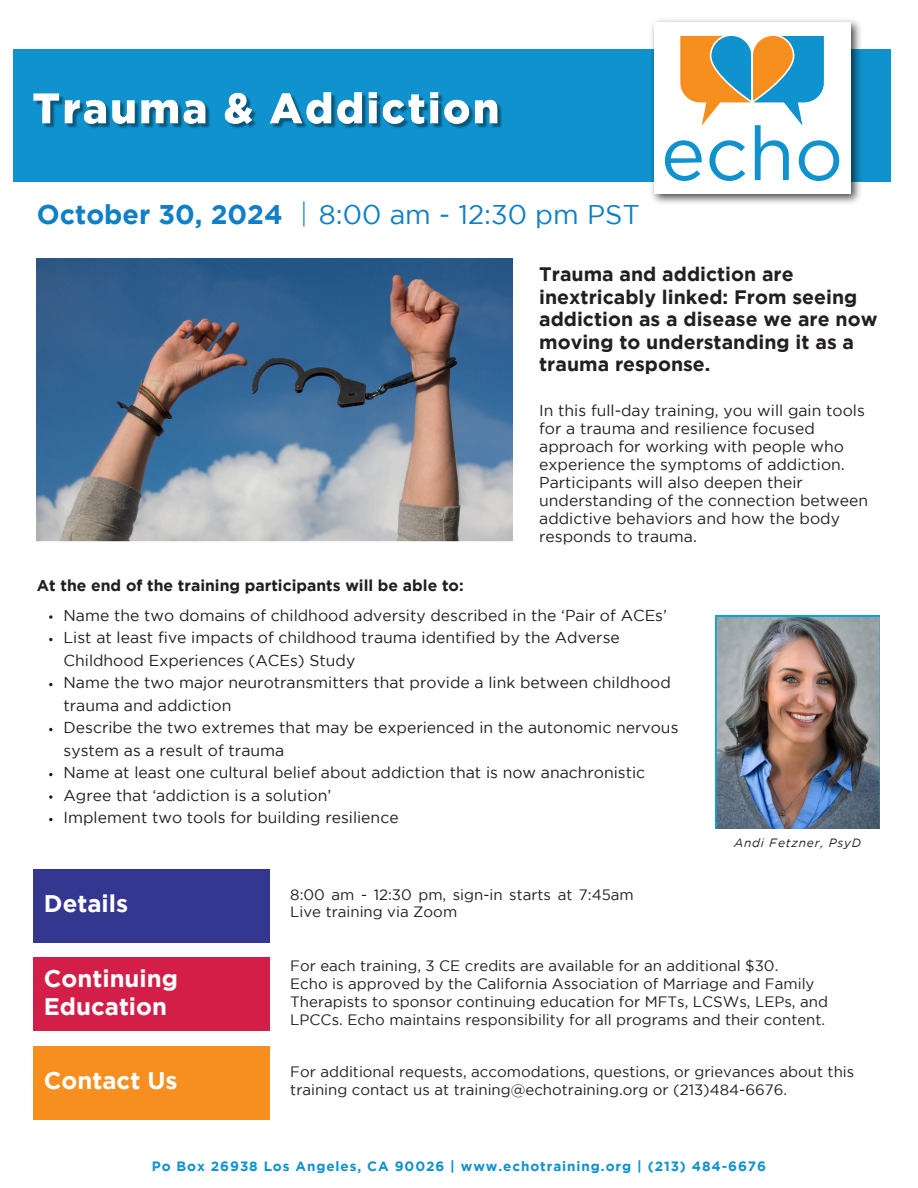
<style>
.page{position:relative;width:918px;height:1188px;background:#fff}
.page>*{position:absolute;margin:0;border:0;box-sizing:border-box;transform-origin:0 0}
.t1{font:27px "Gotham";color:#107fc5}
.t2{font:700 24px/28.2px "Gotham";color:#fff}
.t3{font:700 19.5px/22.5px "Gotham";color:#231f20}
.t4{font:15.75px/22.5px "Gotham";color:#221e1f}
.t5{font:15.75px/18px "Gotham";color:#231f20}
.t6{font:700 15.75px "Gotham";color:#221e1f}
.t7{font:15px/18px "Gotham";color:#231f20}
.t8{font:700 13.5px "Gotham";letter-spacing:.07em;color:#1292cc}
.t9{font:italic 12px "Gotham";letter-spacing:.065em;color:#231f20}
.s1{font-weight:700}
.s2{font-family:"Gotham Rounded";font-weight:300}
</style>
<div class="page">
<div style="left:13px;top:49px;width:878px;height:132px;background:#0f92cd"></div>
<img style="left:647px;top:19px;width:219px;height:185px">
<div style="left:654px;top:22px;width:196px;height:172px;background:#fff"></div>
<svg style="left:665px;top:35px;width:174px;height:146px"></svg>
<img style="left:716px;top:615px;width:164px;height:214px">
<div style="left:33px;top:869px;width:237px;height:74px;background:#343790"></div>
<div style="left:33px;top:958px;width:237px;height:73px;background:#d31e47"></div>
<div style="left:33px;top:1046px;width:237px;height:74px;background:#f68f1f"></div>
<img style="left:37px;top:258px;width:476px;height:284px">
<svg style="left:49px;top:615px;width:4px;height:4px"></svg>
<svg style="left:49px;top:638px;width:4px;height:3px"></svg>
<svg style="left:49px;top:683px;width:4px;height:3px"></svg>
<svg style="left:49px;top:728px;width:4px;height:3px"></svg>
<svg style="left:49px;top:773px;width:4px;height:3px"></svg>
<svg style="left:49px;top:795px;width:4px;height:4px"></svg>
<svg style="left:49px;top:818px;width:4px;height:3px"></svg>
<img style="left:33px;top:92px;width:469px;height:36px">
<p class="t1" style="left:37px;top:204px;width:605px"><span class="s1">October 30, 2024</span> <span class="s2">|</span> 8:00 am - 12:30 pm PST</p>
<h4 class="t3" style="left:539px;top:264px;width:340px">Trauma and addiction are inextricably linked: From seeing addiction as a disease we are now moving to understanding it as a trauma response.</h4>
<p class="t5" style="left:539px;top:403px;width:330px">In this full-day training, you will gain tools for a trauma and resilience focused approach for working with people who experience the symptoms of addiction.<br>Participants will also deepen their understanding of the connection between addictive behaviors and how the body responds to trauma.</p>
<p class="t6" style="left:37px;top:579px;width:428px">At the end of the training participants will be able to:</p>
<p class="t4" style="left:64px;top:605px;width:605px">Name the two domains of childhood adversity described in the ‘Pair of ACEs’</p>
<p class="t4" style="left:64px;top:628px;width:558px">List at least five impacts of childhood trauma identified by the Adverse<br>Childhood Experiences (ACEs) Study</p>
<p class="t4" style="left:64px;top:673px;width:609px">Name the two major neurotransmitters that provide a link between childhood trauma and addiction</p>
<p class="t4" style="left:64px;top:718px;width:616px">Describe the two extremes that may be experienced in the autonomic nervous system as a result of trauma</p>
<p class="t4" style="left:64px;top:763px;width:583px">Name at least one cultural belief about addiction that is now anachronistic</p>
<p class="t4" style="left:64px;top:785px;width:269px">Agree that ‘addiction is a solution’</p>
<p class="t4" style="left:64px;top:808px;width:337px">Implement two tools for building resilience</p>
<h4 class="t9" style="left:734px;top:838px;width:129px">Andi Fetzner, PsyD</h4>
<h3 class="t2" style="left:44px;top:891px;width:86px">Details</h3>
<h5 class="t2" style="left:44px;top:966px;width:136px">Continuing<br>Education</h5>
<h6 class="t2" style="left:44px;top:1069px;width:135px">Contact Us</h6>
<p class="t7" style="left:290px;top:887px;width:345px">8:00 am - 12:30 pm, sign-in starts at 7:45am</p>
<p class="t7" style="left:290px;top:904px;width:168px">Live training via Zoom</p>
<h2 class="t7" style="left:290px;top:957px;width:490px">For each training, 3 CE credits are available for an additional $30.</h2>
<p class="t7" style="left:290px;top:975px;width:539px">Echo is approved by the California Association of Marriage and Family<br>Therapists to sponsor continuing education for MFTs, LCSWs, LEPs, and<br>LPCCs. Echo maintains responsibility for all programs and their content.</p>
<p class="t7" style="left:290px;top:1064px;width:566px">For additional requests, accomodations, questions, or grievances about this</p>
<p class="t7" style="left:290px;top:1082px;width:498px">training contact us at training@echotraining.org or (213)484-6676.</p>
<p class="t8" style="left:152px;top:1161px;width:616px">Po Box 26938 Los Angeles, CA 90026 | www.echotraining.org | (213) 484-6676</p>
</div>
